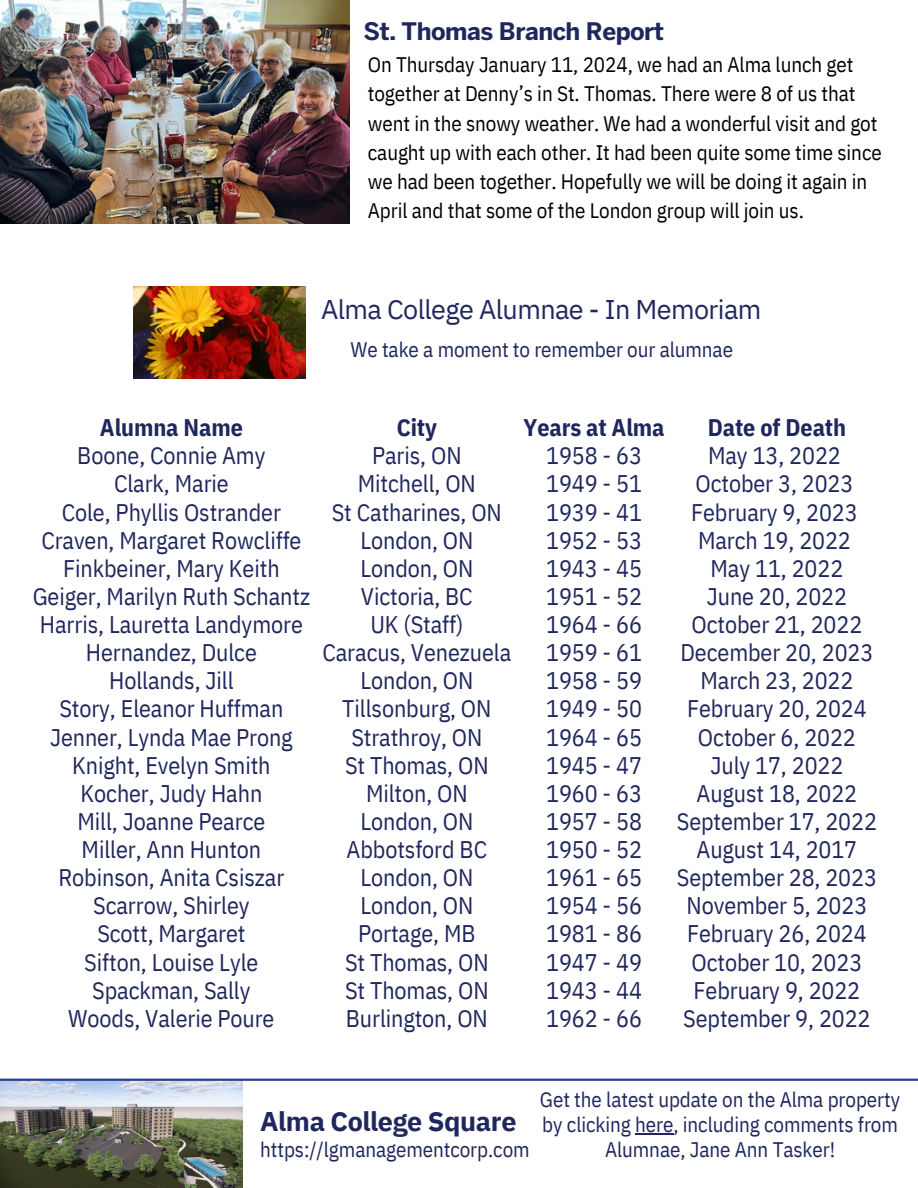
<style>
.page{position:relative;width:918px;height:1188px;background:#fff}
.page>*{position:absolute;margin:0;border:0;box-sizing:border-box;transform-origin:0 0}
.t1{font:27px "IBM Plex Sans";letter-spacing:-.02em;color:#1f275c}
.t2{font:700 27px "IBM Plex Sans";letter-spacing:-.015em;color:#1f275c}
.t3{font:24px/28.2px "IBM Plex Sans Cond";letter-spacing:-.005em;color:#1f275c;text-align:center}
.t4{font:700 24px "IBM Plex Sans Cond";letter-spacing:-.005em;color:#1f275c}
.t5{font:700 24px "Benton Sans";letter-spacing:-.02em;color:#1f275c}
.t6{font:21px/29.2px "IBM Plex Sans Cond";letter-spacing:-.005em;color:#000}
.t7{font:21px/24.8px "IBM Plex Sans Cond";letter-spacing:-.005em;color:#1f275c}
</style>
<div class="page">
<img style="left:0;top:0;width:350px;height:224px">
<img style="left:0;top:1081px;width:243px;height:107px">
<hr style="left:635px;top:1133px;width:38px;height:1px;background:#1f275c">
<hr style="left:0;top:1079px;width:918px;height:2px;background:#26408f">
<img style="left:134px;top:286px;width:172px;height:92px">
<p class="t5" style="left:363px;top:17px;width:302px">St. Thomas Branch Report</p>
<p class="t6" style="left:368px;top:50px;width:516px">On Thursday January 11, 2024, we had an Alma lunch get together at Denny’s in St. Thomas. There were 8 of us that went in the snowy weather. We had a wonderful visit and got caught up with each other. It had been quite some time since we had been together. Hopefully we will be doing it again in April and that some of the London group will join us.</p>
<p class="t1" style="left:321px;top:291px;width:442px">Alma College Alumnae - In Memoriam</p>
<p class="t7" style="left:350px;top:337px;width:384px">We take a moment to remember our alumnae</p>
<p class="t4" style="left:100px;top:412px;width:144px">Alumna Name</p>
<p class="t3" style="left:33px;top:441px;width:279px">Boone, Connie Amy<br>Clark, Marie<br>Cole, Phyllis Ostrander<br>Craven, Margaret Rowcliffe<br>Finkbeiner, Mary Keith<br>Geiger, Marilyn Ruth Schantz<br>Harris, Lauretta Landymore<br>Hernandez, Dulce<br>Hollands, Jill<br>Story, Eleanor Huffman<br>Jenner, Lynda Mae Prong<br>Knight, Evelyn Smith<br>Kocher, Judy Hahn<br>Mill, Joanne Pearce<br>Miller, Ann Hunton<br>Robinson, Anita Csiszar<br>Scarrow, Shirley<br>Scott, Margaret<br>Sifton, Louise Lyle<br>Spackman, Sally<br>Woods, Valerie Poure</p>
<p class="t4" style="left:397px;top:412px;width:42px">City</p>
<p class="t3" style="left:322px;top:441px;width:190px">Paris, ON<br>Mitchell, ON<br>St Catharines, ON<br>London, ON<br>London, ON<br>Victoria, BC<br>UK (Staff)<br>Caracus, Venezuela<br>London, ON<br>Tillsonburg, ON<br>Strathroy, ON<br>St Thomas, ON<br>Milton, ON<br>London, ON<br>Abbotsford BC<br>London, ON<br>London, ON<br>Portage, MB<br>St Thomas, ON<br>St Thomas, ON<br>Burlington, ON</p>
<p class="t4" style="left:524px;top:412px;width:143px">Years at Alma</p>
<p class="t3" style="left:546px;top:441px;width:97px;text-align:justify">1958 - 63<br>1949 - 51<br>1939 - 41<br>1952 - 53<br>1943 - 45<br>1951 - 52<br>1964 - 66<br>1959 - 61<br>1958 - 59<br>1949 - 50<br>1964 - 65<br>1945 - 47<br>1960 - 63<br>1957 - 58<br>1950 - 52<br>1961 - 65<br>1954 - 56<br>1981 - 86<br>1947 - 49<br>1943 - 44<br>1962 - 66</p>
<p class="t4" style="left:708px;top:412px;width:140px">Date of Death</p>
<p class="t3" style="left:677px;top:441px;width:202px">May 13, 2022<br>October 3, 2023<br>February 9, 2023<br>March 19, 2022<br>May 11, 2022<br>June 20, 2022<br>October 21, 2022<br>December 20, 2023<br>March 23, 2022<br>February 20, 2024<br>October 6, 2022<br>July 17, 2022<br>August 18, 2022<br>September 17, 2022<br>August 14, 2017<br>September 28, 2023<br>November 5, 2023<br>February 26, 2024<br>October 10, 2023<br>February 9, 2022<br>September 9, 2022</p>
<p class="t2" style="left:260px;top:1103px;width:258px">Alma College Square</p>
<p class="t7" style="left:540px;top:1087px;width:362px">Get the latest update on the Alma property by clicking here, including comments from</p>
<p class="t7" style="left:260px;top:1137px;width:271px">https://lgmanagementcorp.com</p>
<p class="t7" style="left:605px;top:1136px;width:232px">Alumnae, Jane Ann Tasker!</p>
</div>
